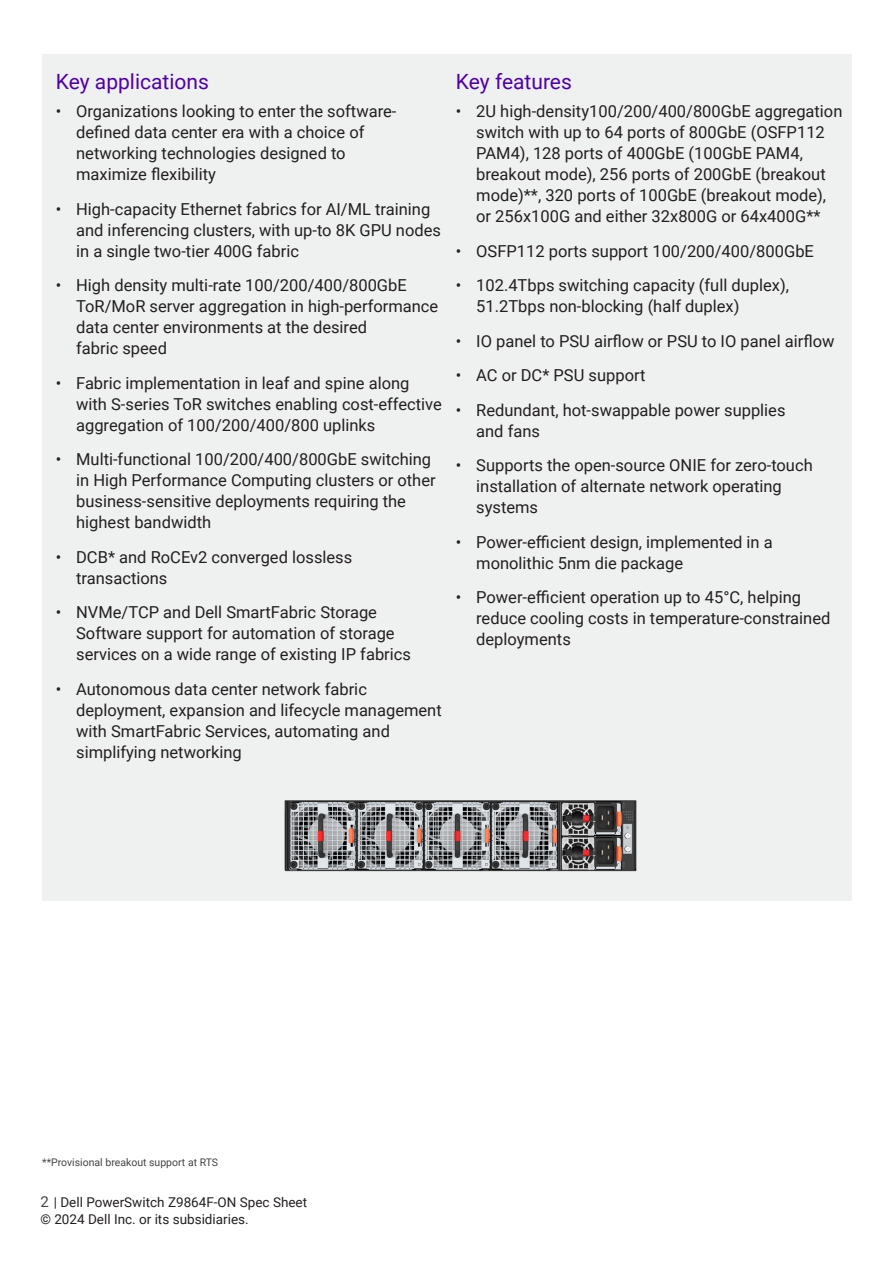
<style>
.page{position:relative;width:893px;height:1263px;background:#fff}
.page>*{position:absolute;margin:0;border:0;box-sizing:border-box;transform-origin:0 0}
.Body_Headline{font:21px "Roboto";color:#5000a9}
.t1{font:16.5px/21px "Roboto";color:#231f20}
.t2{font:13.5px/17.1px "Roboto";color:#231f20}
.Table_Text{font:10.5px "Roboto";color:#444}
.s1{font-size:15px;color:#464646}
</style>
<div class="page">
<div style="left:42px;top:54px;width:810px;height:846px;background:#eff0f0"></div>
<img style="left:284px;top:800px;width:353px;height:72px">
<p class="Body_Headline" style="left:56px;top:67px;width:154px">Key applications</p>
<p class="t1" style="left:76px;top:100px;width:322px;text-indent:-20px">• Organizations looking to enter the software&shy;defined data center era with a choice of networking technologies designed to maximize flexibility</p>
<p class="t1" style="left:76px;top:198px;width:366px;text-indent:-20px">• High-capacity Ethernet fabrics for AI/ML training and inferencing clusters, with up-to 8K GPU nodes in a single two-tier 400G fabric</p>
<p class="t1" style="left:76px;top:274px;width:364px;text-indent:-20px">• High density multi-rate 100/200/400/800GbE ToR/MoR server aggregation in high-performance data center environments at the desired<br>fabric speed</p>
<p class="t1" style="left:76px;top:372px;width:367px;text-indent:-20px">• Fabric implementation in leaf and spine along with S-series ToR switches enabling cost-effective aggregation of 100/200/400/800 uplinks</p>
<p class="t1" style="left:76px;top:448px;width:361px;text-indent:-20px">• Multi-functional 100/200/400/800GbE switching in High Performance Computing clusters or other business-sensitive deployments requiring the highest bandwidth</p>
<p class="t1" style="left:76px;top:546px;width:278px;text-indent:-20px">• DCB* and RoCEv2 converged lossless transactions</p>
<p class="t1" style="left:76px;top:601px;width:336px;text-indent:-20px">• NVMe/TCP and Dell SmartFabric Storage<br>Software support for automation of storage services on a wide range of existing IP fabrics</p>
<p class="t1" style="left:76px;top:678px;width:367px;text-indent:-20px">• Autonomous data center network fabric deployment, expansion and lifecycle management with SmartFabric Services, automating and simplifying networking</p>
<p class="Body_Headline" style="left:456px;top:67px;width:117px">Key features</p>
<p class="t1" style="left:476px;top:100px;width:368px;text-indent:-20px">• 2U high-density100/200/400/800GbE aggregation switch with up to 64 ports of 800GbE (OSFP112<br>PAM4), 128 ports of 400GbE (100GbE PAM4, breakout mode), 256 ports of 200GbE (breakout mode)**, 320 ports of 100GbE (breakout mode), or 256x100G and either 32x800G or 64x400G**</p>
<p class="t1" style="left:456px;top:240px;width:359px">• OSFP112 ports support 100/200/400/800GbE</p>
<p class="t1" style="left:476px;top:274px;width:314px;text-indent:-20px">• 102.4Tbps switching capacity (full duplex),<br>51.2Tbps non-blocking (half duplex)</p>
<p class="t1" style="left:456px;top:330px;width:380px">• IO panel to PSU airflow or PSU to IO panel airflow</p>
<p class="t1" style="left:456px;top:364px;width:191px">• AC or DC* PSU support</p>
<p class="t1" style="left:476px;top:399px;width:311px;text-indent:-20px">• Redundant, hot-swappable power supplies and fans</p>
<p class="t1" style="left:476px;top:454px;width:338px;text-indent:-20px">• Supports the open-source ONIE for zero-touch installation of alternate network operating systems</p>
<p class="t1" style="left:476px;top:531px;width:298px;text-indent:-20px">• Power-efficient design, implemented in a monolithic 5nm die package</p>
<p class="t1" style="left:476px;top:586px;width:356px;text-indent:-20px">• Power-efficient operation up to 45°C, helping reduce cooling costs in temperature-constrained deployments</p>
<p class="Table_Text" style="left:42px;top:1155px;width:178px">**Provisional breakout support at RTS</p>
<p class="t2" style="left:40px;top:1193px;width:268px"><span class="s1">2</span> | Dell PowerSwitch Z9864F-ON Spec Sheet © 2024 Dell Inc. or its subsidiaries.</p>
</div>
